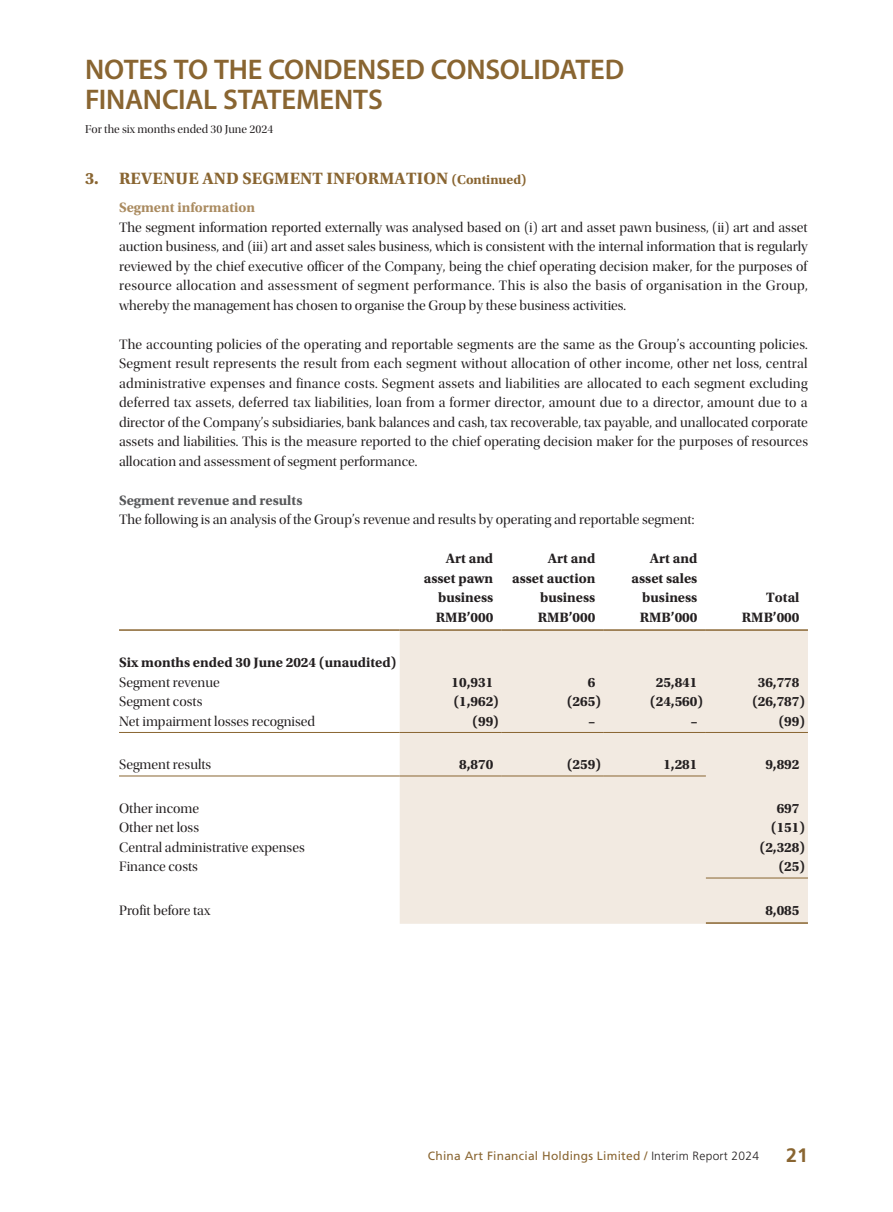
<style>
.page{position:relative;width:893px;height:1212px;background:#fff}
.page>*{position:absolute;margin:0;border:0;box-sizing:border-box;transform-origin:0 0}
.t1{font:600 28.5px/30px "Myriad Pro";letter-spacing:-.005em;color:#896531}
.t2{font:700 19.5px "Frutiger LT Std";color:#896531}
.t3{font:700 17.25px "Utopia Std";letter-spacing:.01em;color:#896531}
.t4{font:14.25px/19.5px "Utopia Std Disp";color:#231f20;text-align:justify}
.t5{font:700 14.25px/19.5px "Utopia Std";color:#231f20;text-align:right}
.t6{font:700 14.25px "Utopia Std";color:#57585a}
.t7{font:700 14.25px "Utopia Std";color:#aa8b60}
.t8{font:12px "Frutiger LT Std";letter-spacing:.02em;color:#896531}
.t9{font:12px "Utopia Std Disp";color:#231f20}
.s1{font-size:13.5px}
.s2{font-weight:300;color:#231f20}
</style>
<div class="page">
<div style="left:400px;top:631px;width:408px;height:293px;background:#f2eae1"></div>
<hr style="left:119px;top:629px;width:281px;height:2px;background:#896531">
<hr style="left:400px;top:629px;width:102px;height:2px;background:#896531">
<hr style="left:502px;top:629px;width:102px;height:2px;background:#896531">
<hr style="left:604px;top:629px;width:102px;height:2px;background:#896531">
<hr style="left:706px;top:629px;width:102px;height:2px;background:#896531">
<hr style="left:119px;top:732px;width:281px;height:1px;background:#896531">
<hr style="left:400px;top:732px;width:102px;height:1px;background:#896531">
<hr style="left:502px;top:732px;width:102px;height:1px;background:#896531">
<hr style="left:604px;top:732px;width:102px;height:1px;background:#896531">
<hr style="left:706px;top:732px;width:102px;height:1px;background:#896531">
<hr style="left:119px;top:775px;width:281px;height:1px;background:#896531">
<hr style="left:400px;top:775px;width:102px;height:1px;background:#896531">
<hr style="left:502px;top:775px;width:102px;height:1px;background:#896531">
<hr style="left:604px;top:775px;width:102px;height:1px;background:#896531">
<hr style="left:706px;top:877px;width:102px;height:1px;background:#896531">
<hr style="left:706px;top:922px;width:102px;height:2px;background:#896531">
<h1 class="t1" style="left:85px;top:54px;width:541px">NOTES TO THE CONDENSED CONSOLIDATED<br>FINANCIAL STATEMENTS</h1>
<p class="t9" style="left:85px;top:123px;width:190px">For the six months ended 30 June 2024</p>
<p class="t3" style="left:85px;top:169px;width:443px">3. REVENUE AND SEGMENT INFORMATION <span class="s1">(Continued)</span></p>
<p class="t7" style="left:119px;top:199px;width:137px">Segment information</p>
<p class="t4" style="left:119px;top:218px;width:690px">The segment information reported externally was analysed based on (i) art and asset pawn business, (ii) art and asset auction business, and (iii) art and asset sales business, which is consistent with the internal information that is regularly reviewed by the chief executive officer of the Company, being the chief operating decision maker, for the purposes of resource allocation and assessment of segment performance. This is also the basis of organisation in the Group, whereby the management has chosen to organise the Group by these business activities.</p>
<p class="t4" style="left:119px;top:335px;width:690px">The accounting policies of the operating and reportable segments are the same as the Group’s accounting policies.<br>Segment result represents the result from each segment without allocation of other income, other net loss, central administrative expenses and finance costs. Segment assets and liabilities are allocated to each segment excluding deferred tax assets, deferred tax liabilities, loan from a former director, amount due to a director, amount due to a director of the Company’s subsidiaries, bank balances and cash, tax recoverable, tax payable, and unallocated corporate assets and liabilities. This is the measure reported to the chief operating decision maker for the purposes of resources allocation and assessment of segment performance.</p>
<p class="t6" style="left:119px;top:492px;width:185px">Segment revenue and results</p>
<p class="t4" style="left:119px;top:510px;width:577px">The following is an analysis of the Group’s revenue and results by operating and reportable segment:</p>
<p class="t5" style="left:424px;top:549px;width:71px">Art and asset pawn business</p>
<p class="t5" style="left:512px;top:549px;width:85px">Art and<br>asset auction business</p>
<p class="t5" style="left:632px;top:549px;width:67px">Art and asset sales business</p>
<p class="t5" style="left:766px;top:588px;width:35px">Total</p>
<p class="t5" style="left:436px;top:608px;width:59px">RMB’000</p>
<p class="t5" style="left:538px;top:608px;width:59px">RMB’000</p>
<p class="t5" style="left:640px;top:608px;width:59px">RMB’000</p>
<p class="t5" style="left:742px;top:608px;width:59px">RMB’000</p>
<p class="t5" style="left:119px;top:653px;width:279px">Six months ended 30 June 2024 (unaudited)</p>
<p class="t4" style="left:119px;top:673px;width:102px">Segment revenue</p>
<p class="t5" style="left:452px;top:672px;width:43px">10,931</p>
<p class="t5" style="left:588px;top:672px;width:9px">6</p>
<p class="t5" style="left:656px;top:672px;width:43px">25,841</p>
<p class="t5" style="left:758px;top:672px;width:43px">36,778</p>
<p class="t4" style="left:119px;top:692px;width:85px">Segment costs</p>
<p class="t5" style="left:453px;top:692px;width:47px">(1,962)</p>
<p class="t5" style="left:567px;top:692px;width:36px">(265)</p>
<p class="t5" style="left:650px;top:692px;width:55px">(24,560)</p>
<p class="t5" style="left:752px;top:692px;width:55px">(26,787)</p>
<p class="t4" style="left:119px;top:712px;width:198px">Net impairment losses recognised</p>
<p class="t5" style="left:472px;top:711px;width:28px">(99)</p>
<p class="t5" style="left:589px;top:711px;width:8px">–</p>
<p class="t5" style="left:691px;top:711px;width:8px">–</p>
<p class="t5" style="left:778px;top:711px;width:28px">(99)</p>
<p class="t4" style="left:119px;top:755px;width:94px">Segment results</p>
<p class="t5" style="left:459px;top:755px;width:36px">8,870</p>
<p class="t5" style="left:567px;top:755px;width:36px">(259)</p>
<p class="t5" style="left:663px;top:755px;width:36px">1,281</p>
<p class="t5" style="left:765px;top:755px;width:36px">9,892</p>
<p class="t4" style="left:119px;top:799px;width:82px">Other income</p>
<p class="t5" style="left:777px;top:799px;width:24px">697</p>
<p class="t4" style="left:119px;top:818px;width:82px">Other net loss</p>
<p class="t5" style="left:771px;top:818px;width:36px">(151)</p>
<p class="t4" style="left:119px;top:838px;width:187px">Central administrative expenses</p>
<p class="t5" style="left:759px;top:838px;width:47px">(2,328)</p>
<p class="t4" style="left:119px;top:857px;width:80px">Finance costs</p>
<p class="t5" style="left:778px;top:857px;width:28px">(25)</p>
<p class="t4" style="left:119px;top:901px;width:93px">Profit before tax</p>
<p class="t5" style="left:765px;top:901px;width:36px">8,085</p>
<p class="t8" style="left:428px;top:1148px;width:333px">China Art Financial Holdings Limited / <span class="s2">Interim Report 2024</span></p>
<h2 class="t2" style="left:786px;top:1143px;width:23px">21</h2>
</div>
